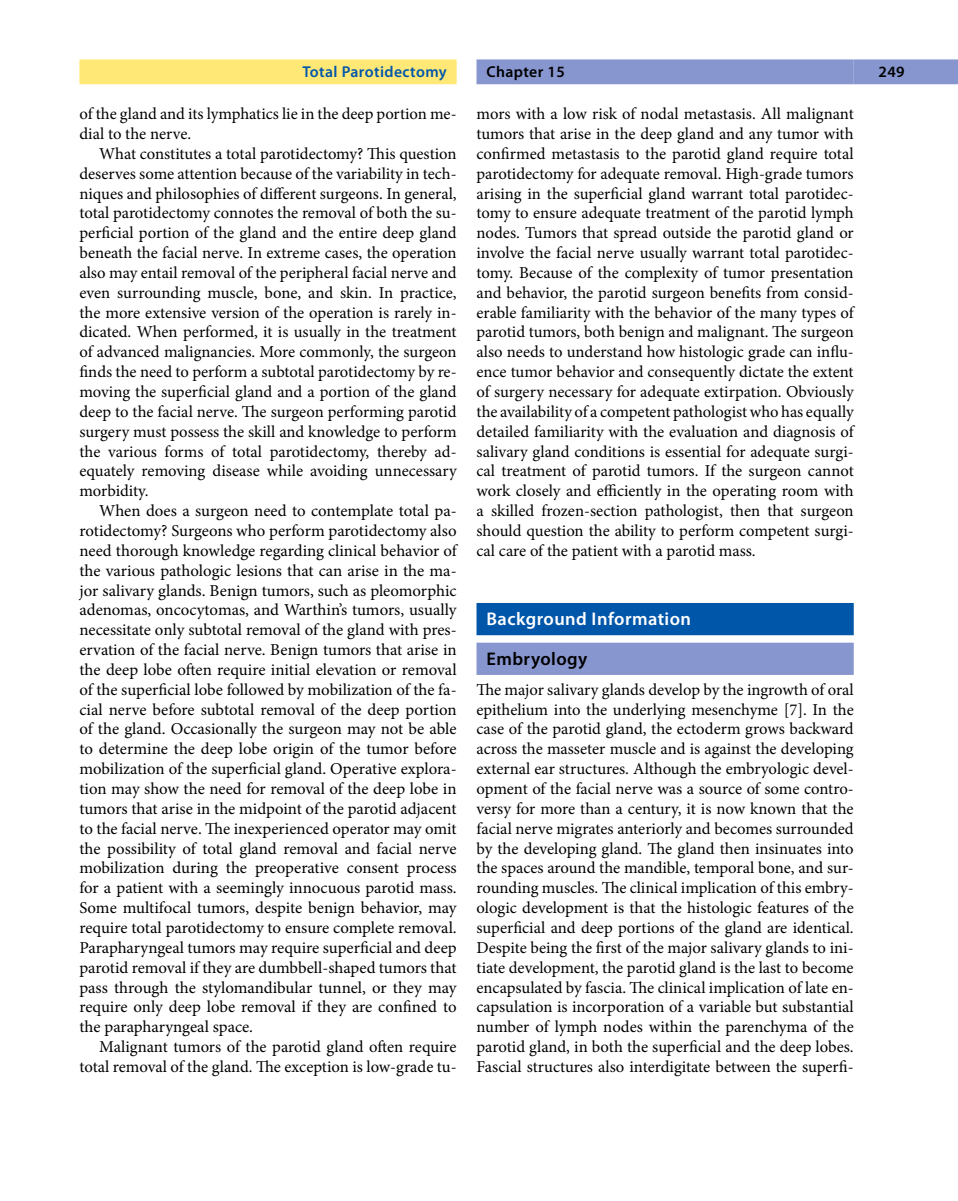
<style>
.page{position:relative;width:958px;height:1201px;background:#fff}
.page>*{position:absolute;margin:0;border:0;box-sizing:border-box;transform-origin:0 0}
.t1{font:600 18.38px "Myriad Pro";letter-spacing:.025em;color:#fff}
.t2{font:600 18.38px "Myriad Pro";letter-spacing:.025em;color:#000}
.t3{font:16.62px/19.8px "Minion Pro";color:#000;text-align:justify}
.t4{font:600 15.75px "Myriad Pro";letter-spacing:.025em;color:#0057aa}
.t5{font:600 15.75px "Myriad Pro";letter-spacing:.025em;color:#000}
</style>
<div class="page">
<div style="left:476px;top:603px;width:377px;height:32px;background:#0057aa"></div>
<div style="left:476px;top:642px;width:377px;height:33px;background:#8796cf"></div>
<div style="left:853px;top:59px;width:104px;height:25px;background:#8796cf"></div>
<div style="left:79px;top:59px;width:377px;height:25px;background:#ffe875"></div>
<div style="left:476px;top:59px;width:377px;height:25px;background:#8796cf"></div>
<p class="t4" style="left:302px;top:61px;width:146px">Total Parotidectomy</p>
<p class="t5" style="left:486px;top:61px;width:80px">Chapter 15</p>
<p class="t5" style="left:878px;top:61px;width:28px">249</p>
<p class="t3" style="left:79px;top:104px;width:379px">of the gland and its lymphatics lie in the deep portion me&shy;dial to the nerve.</p>
<p class="t3" style="left:79px;top:144px;width:379px;text-indent:20px">What constitutes a total parotidectomy? This question deserves some attention because of the variability in tech&shy;niques and philosophies of different surgeons. In general, total parotidectomy connotes the removal of both the su&shy;perficial portion of the gland and the entire deep gland beneath the facial nerve. In extreme cases, the operation also may entail removal of the peripheral facial nerve and even surrounding muscle, bone, and skin. In practice, the more extensive version of the operation is rarely in&shy;dicated. When performed, it is usually in the treatment of advanced malignancies. More commonly, the surgeon finds the need to perform a subtotal parotidectomy by re&shy;moving the superficial gland and a portion of the gland deep to the facial nerve. The surgeon performing parotid surgery must possess the skill and knowledge to perform the various forms of total parotidectomy, thereby ad&shy;equately removing disease while avoiding unnecessary morbidity.</p>
<p class="t3" style="left:79px;top:501px;width:379px;text-indent:20px">When does a surgeon need to contemplate total pa&shy;rotidectomy? Surgeons who perform parotidectomy also need thorough knowledge regarding clinical behavior of the various pathologic lesions that can arise in the ma&shy;jor salivary glands. Benign tumors, such as pleomorphic adenomas, oncocytomas, and Warthin’s tumors, usually necessitate only subtotal removal of the gland with pres&shy;ervation of the facial nerve. Benign tumors that arise in the deep lobe often require initial elevation or removal of the superficial lobe followed by mobilization of the fa&shy;cial nerve before subtotal removal of the deep portion of the gland. Occasionally the surgeon may not be able to determine the deep lobe origin of the tumor before mobilization of the superficial gland. Operative explora&shy;tion may show the need for removal of the deep lobe in tumors that arise in the midpoint of the parotid adjacent to the facial nerve. The inexperienced operator may omit the possibility of total gland removal and facial nerve mobilization during the preoperative consent process for a patient with a seemingly innocuous parotid mass.<br>Some multifocal tumors, despite benign behavior, may require total parotidectomy to ensure complete removal.<br>Parapharyngeal tumors may require superficial and deep parotid removal if they are dumbbell-shaped tumors that pass through the stylomandibular tunnel, or they may require only deep lobe removal if they are confined to the parapharyngeal space.</p>
<p class="t3" style="left:79px;top:1037px;width:379px;text-align:right">Malignant tumors of the parotid gland often require total removal of the gland. The exception is low-grade tu-</p>
<p class="t3" style="left:476px;top:104px;width:379px">mors with a low risk of nodal metastasis. All malignant tumors that arise in the deep gland and any tumor with confirmed metastasis to the parotid gland require total parotidectomy for adequate removal. High-grade tumors arising in the superficial gland warrant total parotidec&shy;tomy to ensure adequate treatment of the parotid lymph nodes. Tumors that spread outside the parotid gland or involve the facial nerve usually warrant total parotidec&shy;tomy. Because of the complexity of tumor presentation and behavior, the parotid surgeon benefits from consid&shy;erable familiarity with the behavior of the many types of parotid tumors, both benign and malignant. The surgeon also needs to understand how histologic grade can influ&shy;ence tumor behavior and consequently dictate the extent of surgery necessary for adequate extirpation. Obviously the availability of a competent pathologist who has equally detailed familiarity with the evaluation and diagnosis of salivary gland conditions is essential for adequate surgi&shy;cal treatment of parotid tumors. If the surgeon cannot work closely and efficiently in the operating room with a skilled frozen-section pathologist, then that surgeon should question the ability to perform competent surgi&shy;cal care of the patient with a parotid mass.</p>
<p class="t1" style="left:486px;top:607px;width:206px">Background Information</p>
<p class="t2" style="left:486px;top:647px;width:102px">Embryology</p>
<p class="t3" style="left:476px;top:679px;width:379px">The major salivary glands develop by the ingrowth of oral epithelium into the underlying mesenchyme [7]. In the case of the parotid gland, the ectoderm grows backward across the masseter muscle and is against the developing external ear structures. Although the embryologic devel&shy;opment of the facial nerve was a source of some contro&shy;versy for more than a century, it is now known that the facial nerve migrates anteriorly and becomes surrounded by the developing gland. The gland then insinuates into the spaces around the mandible, temporal bone, and sur&shy;rounding muscles. The clinical implication of this embry&shy;ologic development is that the histologic features of the superficial and deep portions of the gland are identical.<br>Despite being the first of the major salivary glands to ini&shy;tiate development, the parotid gland is the last to become encapsulated by fascia. The clinical implication of late en&shy;capsulation is incorporation of a variable but substantial number of lymph nodes within the parenchyma of the parotid gland, in both the superficial and the deep lobes.<br>Fascial structures also interdigitate between the superfi-</p>
</div>
